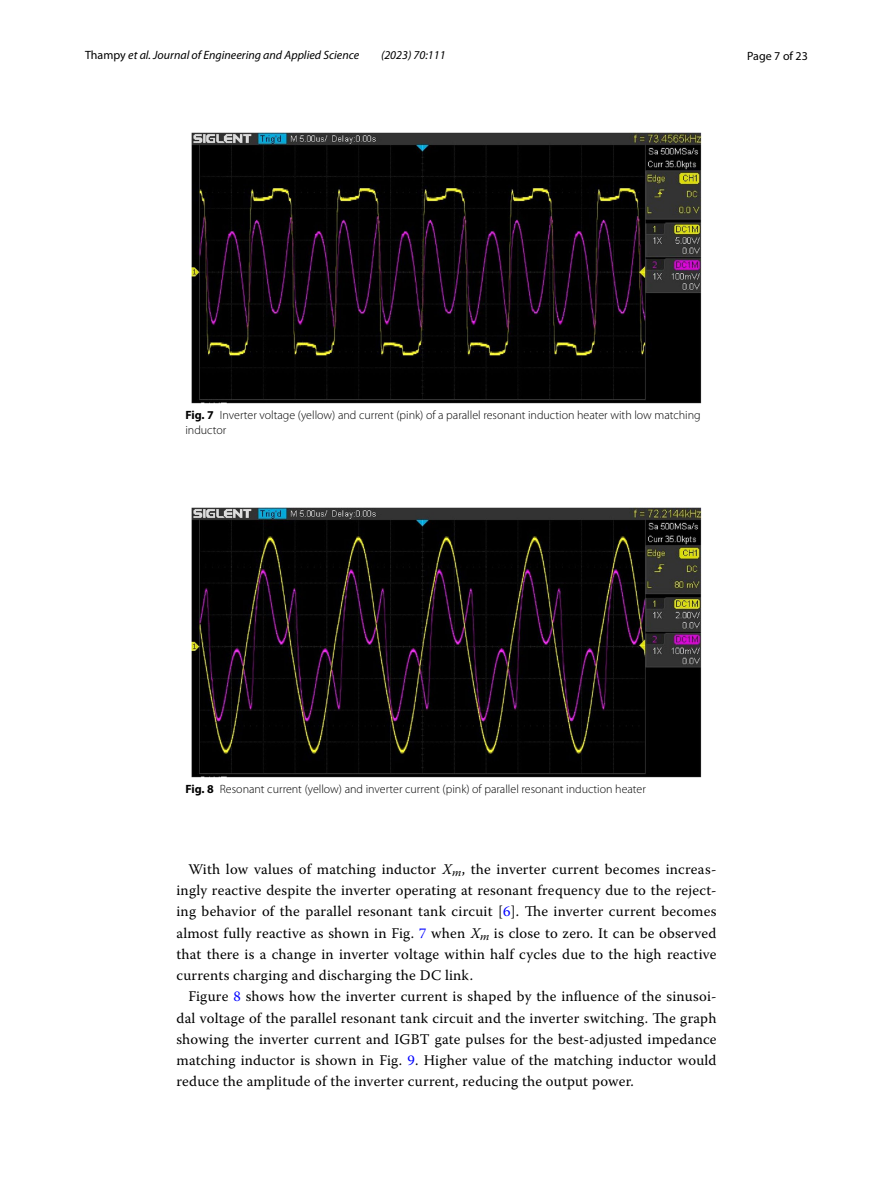
<style>
.page{position:relative;width:893px;height:1187px;background:#fff}
.page>*{position:absolute;margin:0;border:0;box-sizing:border-box;transform-origin:0 0}
.t1{font:14.7px/21.3px "Warnock Pro";letter-spacing:.015em;color:#000;text-align:justify}
.t2{font:300 12px/15px "Myriad Pro";color:#000}
.t3{font:italic 12px "Myriad Pro";color:#000}
.t4{font:12px "Myriad Pro";color:#000}
.s1{font-style:normal}
.s2{font-weight:700}
.s3{font-family:"Warnock Pro It 19"}
.s4{color:#00f}
.s5{font-family:"Warnock Pro It 20"}
</style>
<div class="page">
<img style="left:191px;top:133px;width:511px;height:270px">
<img style="left:191px;top:507px;width:511px;height:271px">
<p class="t3" style="left:85px;top:48px;width:276px"><span class="s1">Thampy</span> et al. Journal of Engineering and Applied Science</p>
<p class="t3" style="left:381px;top:48px;width:66px">(2023) 70:111</p>
<p class="t4" style="left:747px;top:48px;width:62px">Page 7 of 23</p>
<p class="t2" style="left:185px;top:407px;width:517px"><span class="s2">Fig. 7</span> Inverter voltage (yellow) and current (pink) of a parallel resonant induction heater with low matching inductor</p>
<p class="t2" style="left:185px;top:781px;width:462px"><span class="s2">Fig. 8</span> Resonant current (yellow) and inverter current (pink) of parallel resonant induction heater</p>
<p class="t1" style="left:176px;top:858px;width:542px;text-indent:12px">With low values of matching inductor <span class="s3">X</span><sub>m</sub>, the inverter current becomes increas&shy;ingly reactive despite the inverter operating at resonant frequency due to the reject&shy;ing behavior of the parallel resonant tank circuit [<span class="s4">6</span>]. The inverter current becomes almost fully reactive as shown in Fig. <span class="s4">7</span> when <span class="s5">X</span><sub>m</sub> is close to zero. It can be observed that there is a change in inverter voltage within half cycles due to the high reactive currents charging and discharging the DC link.</p>
<p class="t1" style="left:176px;top:985px;width:542px;text-indent:12px">Figure <span class="s4">8</span> shows how the inverter current is shaped by the influence of the sinusoi&shy;dal voltage of the parallel resonant tank circuit and the inverter switching. The graph showing the inverter current and IGBT gate pulses for the best-adjusted impedance matching inductor is shown in Fig. <span class="s4">9</span>. Higher value of the matching inductor would reduce the amplitude of the inverter current, reducing the output power.</p>
</div>
